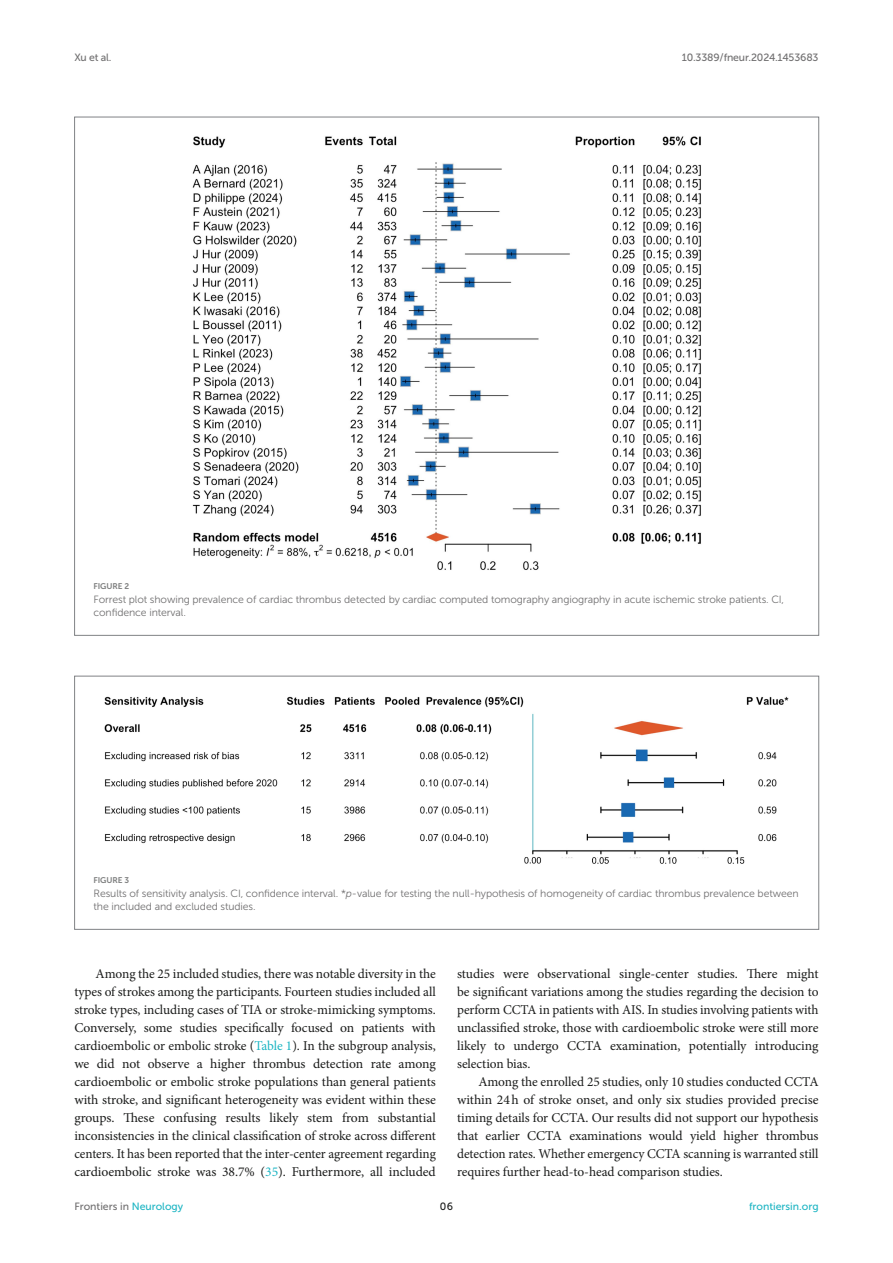
<style>
.page{position:relative;width:893px;height:1263px;background:#fff}
.page>*{position:absolute;margin:0;border:0;box-sizing:border-box;transform-origin:0 0}
.TEXT{font:13.5px/18px "Minion Pro";letter-spacing:-.005em;color:#1b1c1b;text-align:justify}
.FIG_LEG{font:10.5px/13.5px "Museo Sans 300";letter-spacing:-.01em;color:#706f70}
.t1{font:10.5px "Museo Sans 500";letter-spacing:-.015em;color:#706f70}
.t2{font:10.5px "Museo Sans 500";color:#1db5c3}
.t3{font:10.5px "Museo Sans 500";color:#1b1c1b}
.FIG_HD{font:8.25px "Museo Sans 700";letter-spacing:-.01em;color:#7e7f7f}
.s1{font-style:italic}
.s2{color:#1db5c3}
</style>
<div class="page">
<img style="left:104px;top:696px;width:685px;height:168px">
<div style="left:74px;top:676px;width:745px;height:253px;border:1px solid #808285"></div>
<img style="left:192px;top:136px;width:509px;height:434px">
<p class="t1" style="left:74px;top:51px;width:39px">Xu et al.</p>
<p class="t1" style="left:682px;top:51px;width:138px">10.3389/fneur.2024.1453683</p>
<p class="FIG_HD" style="left:94px;top:582px;width:37px">FIGURE 2</p>
<p class="FIG_LEG" style="left:94px;top:593px;width:692px">Forrest plot showing prevalence of cardiac thrombus detected by cardiac computed tomography angiography in acute ischemic stroke patients. CI, confidence interval.</p>
<p class="FIG_HD" style="left:94px;top:876px;width:37px">FIGURE 3</p>
<p class="FIG_LEG" style="left:94px;top:887px;width:707px">Results of sensitivity analysis. CI, confidence interval. *<span class="s1">p</span>-value for testing the null-hypothesis of homogeneity of cardiac thrombus prevalence between the included and excluded studies.</p>
<p class="TEXT" style="left:74px;top:965px;width:363px;text-indent:21px">Among the 25 included studies, there was notable diversity in the types of strokes among the participants. Fourteen studies included all stroke types, including cases of TIA or stroke-mimicking symptoms.<br>Conversely, some studies specifically focused on patients with cardioembolic or embolic stroke (<span class="s2">Table 1</span>). In the subgroup analysis, we did not observe a higher thrombus detection rate among cardioembolic or embolic stroke populations than general patients with stroke, and significant heterogeneity was evident within these groups. These confusing results likely stem from substantial inconsistencies in the clinical classification of stroke across different centers. It has been reported that the inter-center agreement regarding cardioembolic stroke was 38.7% (<span class="s2">35</span>). Furthermore, all included</p>
<p class="TEXT" style="left:457px;top:965px;width:363px">studies were observational single-center studies. There might be significant variations among the studies regarding the decision to perform CCTA in patients with AIS. In studies involving patients with unclassified stroke, those with cardioembolic stroke were still more likely to undergo CCTA examination, potentially introducing selection bias.</p>
<p class="TEXT" style="left:457px;top:1073px;width:363px;text-indent:21px">Among the enrolled 25 studies, only 10 studies conducted CCTA within 24h of stroke onset, and only six studies provided precise timing details for CCTA. Our results did not support our hypothesis that earlier CCTA examinations would yield higher thrombus detection rates. Whether emergency CCTA scanning is warranted still requires further head-to-head comparison studies.</p>
<p class="t1" style="left:74px;top:1200px;width:110px">Frontiers in <span class="s2">Neurology</span></p>
<p class="t3" style="left:440px;top:1200px;width:15px">06</p>
<p class="t2" style="left:749px;top:1200px;width:71px">frontiersin.org</p>
</div>
